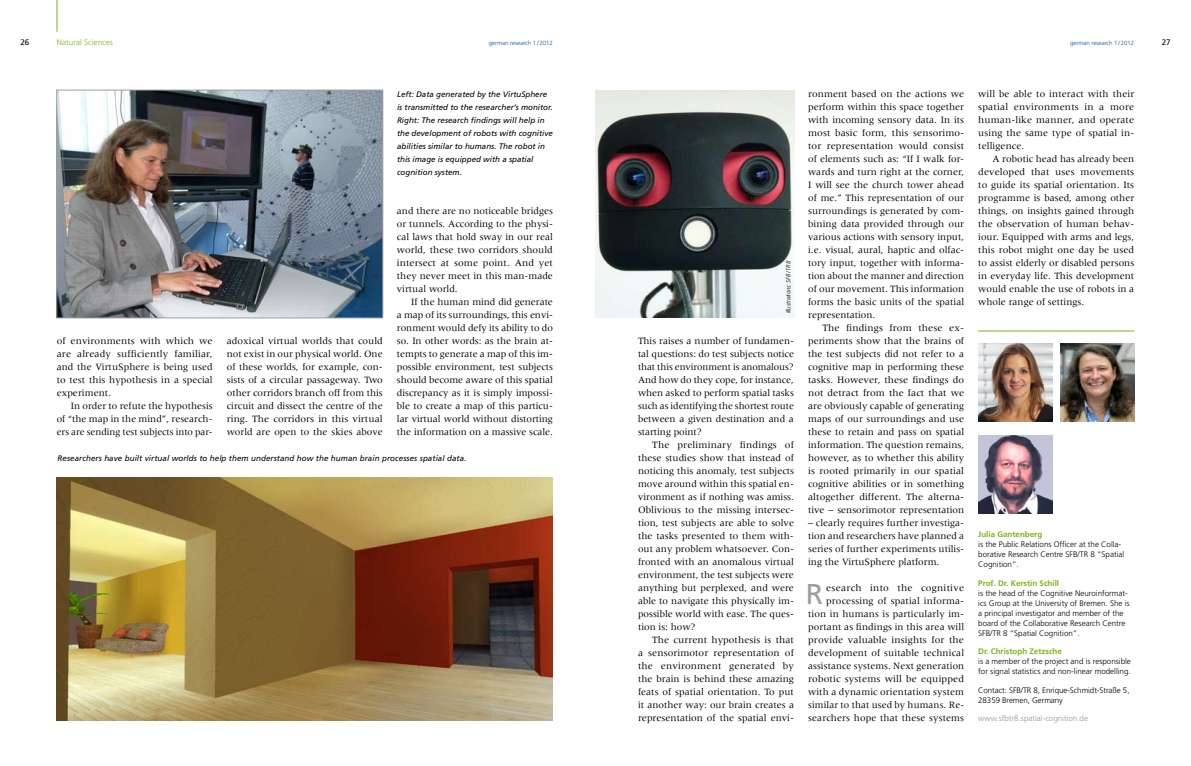
<style>
.page{position:relative;width:1191px;height:766px;background:#fff}
.page>*{position:absolute;margin:0;border:0;box-sizing:border-box;transform-origin:0 0}
.t1{font:28.6px "Frutiger LT Std";color:#9c9d9f}
.t2{font:10px/13px "Meridien LT Std";color:#000;text-align:justify}
.t3{font:300 8px/10px "Frutiger LT Std";color:#000}
.t4{font:italic 8px/13px "Frutiger LT Std";color:#000}
.t5{font:700 8px "Frutiger LT Std";color:#7ab51d}
.t6{font:300 8px "Frutiger LT Std";color:#8f989d}
.t7{font:300 8px "Frutiger LT Std";letter-spacing:.005em;color:#7ab51d}
.t8{font:8px "Frutiger LT Std";color:#000}
.t9{font:300 6px "Frutiger LT Std";color:#00519e}
.t10{font:italic 300 6px "Frutiger LT Std";letter-spacing:-.02em;color:#000}
</style>
<div class="page">
<hr style="left:57px;top:0;width:1px;height:32px;background:#7ab51d">
<img style="left:978px;top:344px;width:74px;height:78px">
<img style="left:978px;top:435px;width:74px;height:78px">
<img style="left:1060px;top:344px;width:74px;height:78px">
<hr style="left:978px;top:330px;width:156px;height:1px;background:#7ab51d">
<img style="left:59px;top:92px;width:322px;height:224px">
<div style="left:57px;top:90px;width:326px;height:228px;border:1px solid #9c9d9f"></div>
<img style="left:57px;top:477px;width:496px;height:243px">
<img style="left:595px;top:90px;width:199px;height:228px">
<p class="t7" style="left:57px;top:37px;width:58px">Natural Sciences</p>
<p class="t8" style="left:20px;top:37px;width:10px">26</p>
<p class="t9" style="left:489px;top:39px;width:65px">german research 1/2012</p>
<p class="t9" style="left:1070px;top:39px;width:65px">german research 1/2012</p>
<p class="t8" style="left:1161px;top:37px;width:10px">27</p>
<p class="t2" style="left:57px;top:334px;width:157px">of environments with which we are already sufficiently familiar, and the VirtuSphere is being used to test this hypothesis in a special experiment.</p>
<p class="t2" style="left:57px;top:399px;width:157px;text-indent:14px">In order to refute the hypothesis of “the map in the mind”, research&shy;ers are sending test subjects into par-</p>
<p class="t2" style="left:227px;top:334px;width:157px">adoxical virtual worlds that could not exist in our physical world. One of these worlds, for example, con&shy;sists of a circular passageway. Two other corridors branch off from this circuit and dissect the centre of the ring. The corridors in this virtual world are open to the skies above</p>
<p class="t4" style="left:397px;top:87px;width:157px">Left: Data generated by the VirtuSphere is transmitted to the researcher’s monitor.<br>Right: The research findings will help in the development of robots with cognitive abilities similar to humans. The robot in this image is equipped with a spatial cognition system.</p>
<p class="t2" style="left:397px;top:204px;width:158px">and there are no noticeable bridges or tunnels. According to the physi&shy;cal laws that hold sway in our real world, these two corridors should intersect at some point. And yet they never meet in this man-made virtual world.</p>
<p class="t2" style="left:397px;top:295px;width:157px;text-indent:14px">If the human mind did generate a map of its surroundings, this envi&shy;ronment would defy its ability to do so. In other words: as the brain at&shy;tempts to generate a map of this im&shy;possible environment, test subjects should become aware of this spatial discrepancy as it is simply impossi&shy;ble to create a map of this particu&shy;lar virtual world without distorting the information on a massive scale.</p>
<p class="t4" style="left:58px;top:451px;width:410px">Researchers have built virtual worlds to help them understand how the human brain processes spatial data.</p>
<p class="t10" style="left:785px;top:313px;width:54px;rotate:-90deg">Illustrations: SFB/TR 8</p>
<p class="t2" style="left:638px;top:334px;width:157px">This raises a number of fundamen&shy;tal questions: do test subjects notice that this environment is anomalous?<br>And how do they cope, for instance, when asked to perform spatial tasks such as identifying the shortest route between a given destination and a starting point?</p>
<p class="t2" style="left:638px;top:438px;width:157px;text-indent:14px">The preliminary findings of these studies show that instead of noticing this anomaly, test subjects move around within this spatial en&shy;vironment as if nothing was amiss.<br>Oblivious to the missing intersec&shy;tion, test subjects are able to solve the tasks presented to them with&shy;out any problem whatsoever. Con&shy;fronted with an anomalous virtual environment, the test subjects were anything but perplexed, and were able to navigate this physically im&shy;possible world with ease. The ques&shy;tion is: how?</p>
<p class="t2" style="left:638px;top:633px;width:157px;text-indent:14px">The current hypothesis is that a sensorimotor representation of the environment generated by the brain is behind these amazing feats of spatial orientation. To put it another way: our brain creates a representation of the spatial envi-</p>
<p class="t2" style="left:808px;top:87px;width:157px">ronment based on the actions we perform within this space together with incoming sensory data. In its most basic form, this sensorimo&shy;tor representation would consist of elements such as: “If I walk for&shy;wards and turn right at the corner, I will see the church tower ahead of me.” This representation of our surroundings is generated by com&shy;bining data provided through our various actions with sensory input, i.e. visual, aural, haptic and olfac&shy;tory input, together with informa&shy;tion about the manner and direction of our movement. This information forms the basic units of the spatial representation.</p>
<p class="t2" style="left:808px;top:321px;width:158px;text-indent:14px">The findings from these ex&shy;periments show that the brains of the test subjects did not refer to a cognitive map in performing these tasks. However, these findings do not detract from the fact that we are obviously capable of generating maps of our surroundings and use these to retain and pass on spatial information. The question remains, however, as to whether this ability is rooted primarily in our spatial cognitive abilities or in something altogether different. The alterna&shy;tive – sensorimotor representation</p>
<p class="t2" style="left:808px;top:516px;width:157px">– clearly requires further investiga&shy;tion and researchers have planned a series of further experiments utilis&shy;ing the VirtuSphere platform.</p>
<h1 class="t1" style="left:806px;top:577px;width:19px">R</h1>
<p class="t2" style="left:808px;top:581px;width:157px;text-align:right">esearch into the cognitive processing of spatial informa&shy;tion in humans is particularly im&shy;portant as findings in this area will provide valuable insights for the development of suitable technical assistance systems. Next generation robotic systems will be equipped with a dynamic orientation system similar to that used by humans. Re&shy;searchers hope that these systems</p>
<p class="t2" style="left:978px;top:87px;width:157px">will be able to interact with their spatial environments in a more human-like manner, and operate using the same type of spatial in&shy;telligence.</p>
<p class="t2" style="left:978px;top:152px;width:157px;text-indent:14px">A robotic head has already been developed that uses movements to guide its spatial orientation. Its programme is based, among other things, on insights gained through the observation of human behav&shy;iour. Equipped with arms and legs, this robot might one day be used to assist elderly or disabled persons in everyday life. This development would enable the use of robots in a whole range of settings.</p>
<p class="t5" style="left:978px;top:529px;width:66px">Julia Gantenberg</p>
<p class="t3" style="left:978px;top:539px;width:147px">is the Public Relations Officer at the Colla&shy;borative Research Centre SFB/TR 8 “Spatial<br>Cognition”.</p>
<p class="t5" style="left:978px;top:578px;width:82px">Prof. Dr. Kerstin Schill</p>
<p class="t3" style="left:978px;top:588px;width:153px">is the head of the Cognitive Neuroinformat&shy;ics Group at the University of Bremen. She is a principal investigator and member of the board of the Collaborative Research Centre SFB/TR 8 “Spatial Cognition”.</p>
<p class="t5" style="left:978px;top:646px;width:85px">Dr. Christoph Zetzsche</p>
<p class="t3" style="left:978px;top:656px;width:154px">is a member of the project and is responsible for signal statistics and non-linear modelling.</p>
<p class="t3" style="left:978px;top:685px;width:153px">Contact: SFB/TR 8, Enrique-Schmidt-Straße 5,<br>28359 Bremen, Germany</p>
<p class="t6" style="left:978px;top:713px;width:111px">www.sfbtr8.spatial-cognition.de</p>
</div>
